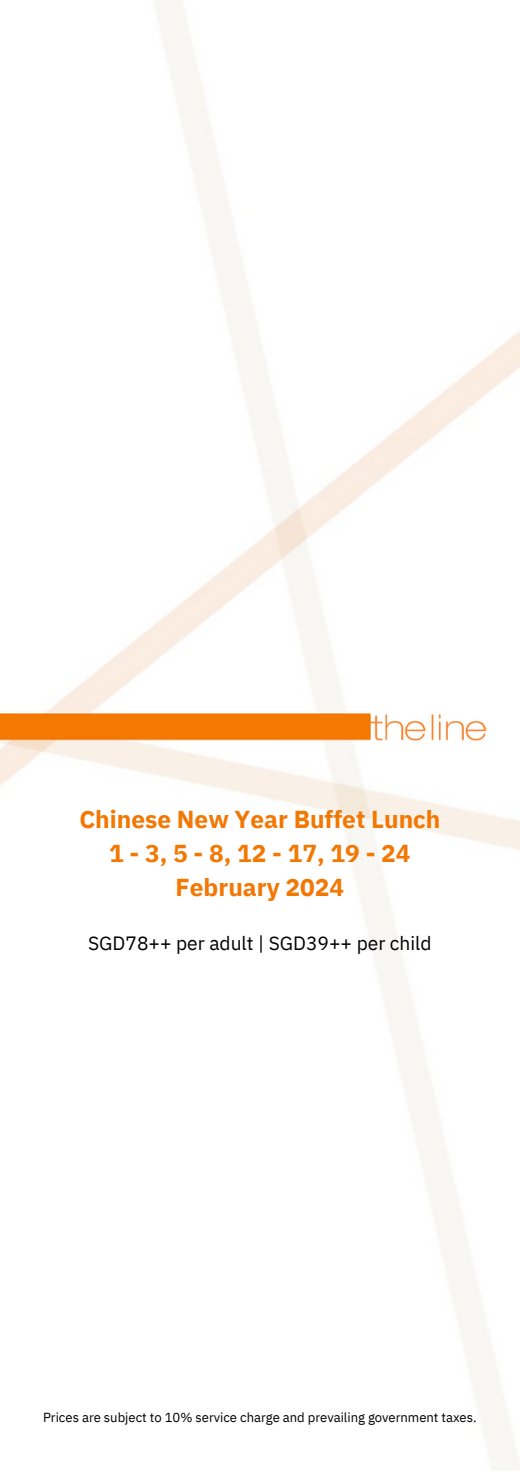
<style>
.page{position:relative;width:520px;height:1474px;background:#fff}
.page>*{position:absolute;margin:0;border:0;box-sizing:border-box;transform-origin:0 0}
.t1{font:700 24.5px "IBM Plex Sans";color:#f27703}
.t2{font:19.25px "IBM Plex Sans";color:#000}
.t3{font:13.12px "IBM Plex Sans";letter-spacing:-.005em;color:#000}
</style>
<div class="page">
<img style="left:0;top:0;width:520px;height:1470px">
<p class="t1" style="left:79px;top:803px;width:363px">Chinese New Year Buffet Lunch</p>
<p class="t1" style="left:109px;top:837px;width:303px">1-3,5-8,12-17,19-24</p>
<p class="t1" style="left:176px;top:871px;width:170px">February 2024</p>
<p class="t2" style="left:88px;top:930px;width:345px">SGD78++ per adult | SGD39++ per child</p>
<p class="t3" style="left:43px;top:1408px;width:435px">Prices are subject to 10% service charge and prevailing government taxes.</p>
</div>
